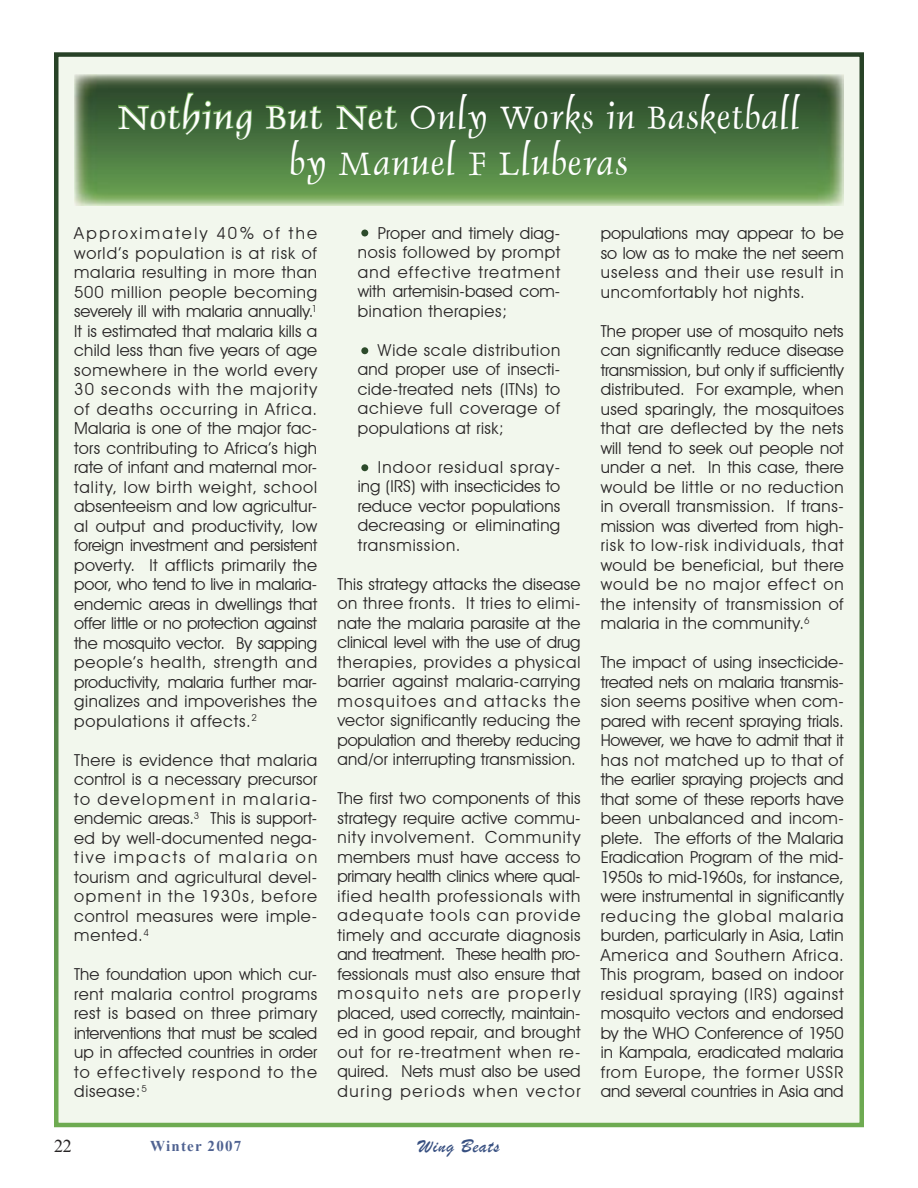
<style>
.page{position:relative;width:918px;height:1188px;background:#fff}
.page>*{position:absolute;margin:0;border:0;box-sizing:border-box;transform-origin:0 0}
.t1{font:37.5px/46.5px "Dauphin Plain";letter-spacing:.035em;color:#fff;text-align:center;scale:1.1 1}
.t2{font:19.5px "Brush Script";letter-spacing:.045em;color:#385081}
.t3{font:18px "Times New Roman";color:#272425}
.t4{font:16.5px/19.5px "Avant Garde IT Cby BT";letter-spacing:.035em;color:#272425;text-align:justify}
.t5{font:700 15px "Times New Roman";letter-spacing:.08em;color:#4f6291}
.s1{font-size:24px;color:#fff}
</style>
<div class="page">
<div style="left:54px;top:52px;width:810px;height:1075px;background:#f2f7ed"></div>
<img style="left:74px;top:74px;width:770px;height:131px">
<svg style="left:117px;top:92px;width:136px;height:49px;background:#406839"></svg>
<svg style="left:265px;top:104px;width:59px;height:28px;background:#44703c"></svg>
<svg style="left:336px;top:104px;width:63px;height:27px;background:#44703c"></svg>
<h1 class="t1" style="left:118px;top:93px;width:621px">Nothing But Net Only Works in Basketball by Manuel F Lluberas</h1>
<p class="t4" style="left:74px;top:223px;width:245px">Approximately 40% of the world’s population is at risk of malaria resulting in more than 500 million people becoming severely ill with malaria annually.<sup>1<br></sup>It is estimated that malaria kills a child less than five years of age somewhere in the world every 30 seconds with the majority of deaths occurring in Africa.<br>Malaria is one of the major fac&shy;tors contributing to Africa’s high rate of infant and maternal mor&shy;tality, low birth weight, school absenteeism and low agricultur&shy;al output and productivity, low foreign investment and persistent poverty. It afflicts primarily the poor, who tend to live in malaria&shy;endemic areas in dwellings that offer little or no protection against the mosquito vector. By sapping people’s health, strength and productivity, malaria further mar&shy;ginalizes and impoverishes the populations it affects.<sup>2</sup></p>
<p class="t4" style="left:74px;top:750px;width:245px">There is evidence that malaria control is a necessary precursor to development in malaria&shy;endemic areas.<sup>3</sup> This is support&shy;ed by well-documented nega&shy;tive impacts of malaria on tourism and agricultural devel&shy;opment in the 1930s, before control measures were imple&shy;mented.<sup>4</sup></p>
<p class="t4" style="left:74px;top:964px;width:244px">The foundation upon which cur&shy;rent malaria control programs rest is based on three primary interventions that must be scaled up in affected countries in order to effectively respond to the disease:<sup>5</sup></p>
<p class="t4" style="left:358px;top:223px;width:204px"><span class="s1">•</span> Proper and timely diag&shy;nosis followed by prompt and effective treatment with artemisin-based com&shy;bination therapies;</p>
<p class="t4" style="left:358px;top:340px;width:204px"><span class="s1">•</span> Wide scale distribution and proper use of insecti&shy;cide-treated nets (ITNs) to achieve full coverage of populations at risk;</p>
<p class="t4" style="left:358px;top:457px;width:204px"><span class="s1">•</span> Indoor residual spray&shy;ing (IRS) with insecticides to reduce vector populations decreasing or eliminating transmission.</p>
<p class="t4" style="left:337px;top:574px;width:245px">This strategy attacks the disease on three fronts. It tries to elimi&shy;nate the malaria parasite at the clinical level with the use of drug therapies, provides a physical barrier against malaria-carrying mosquitoes and attacks the vector significantly reducing the population and thereby reducing and/or interrupting transmission.</p>
<p class="t4" style="left:337px;top:789px;width:245px">The first two components of this strategy require active commu&shy;nity involvement. Community members must have access to primary health clinics where qual&shy;ified health professionals with adequate tools can provide timely and accurate diagnosis and treatment. These health pro&shy;fessionals must also ensure that mosquito nets are properly placed, used correctly, maintain&shy;ed in good repair, and brought out for re-treatment when re&shy;quired. Nets must also be used during periods when vector</p>
<p class="t3" style="left:54px;top:1134px;width:19px">22</p>
<p class="t5" style="left:150px;top:1136px;width:93px">Winter 2007</p>
<p class="t2" style="left:418px;top:1135px;width:83px">Wing Beats</p>
<p class="t4" style="left:601px;top:223px;width:244px">populations may appear to be so low as to make the net seem useless and their use result in uncomfortably hot nights.</p>
<p class="t4" style="left:601px;top:321px;width:245px">The proper use of mosquito nets can significantly reduce disease transmission, but only if sufficiently distributed. For example, when used sparingly, the mosquitoes that are deflected by the nets will tend to seek out people not under a net. In this case, there would be little or no reduction in overall transmission. If trans&shy;mission was diverted from high&shy;risk to low-risk individuals, that would be beneficial, but there would be no major effect on the intensity of transmission of malaria in the community.<sup>6</sup></p>
<p class="t4" style="left:601px;top:652px;width:244px">The impact of using insecticide&shy;treated nets on malaria transmis&shy;sion seems positive when com&shy;pared with recent spraying trials.<br>However, we have to admit that it has not matched up to that of the earlier spraying projects and that some of these reports have been unbalanced and incom&shy;plete. The efforts of the Malaria Eradication Program of the mid-1950s to mid-1960s, for instance, were instrumental in significantly reducing the global malaria burden, particularly in Asia, Latin America and Southern Africa.<br>This program, based on indoor residual spraying (IRS) against mosquito vectors and endorsed by the WHO Confer ence of 1950 in Kampala, eradicated malaria from Europe, the former USSR and several countries in Asia and</p>
</div>
